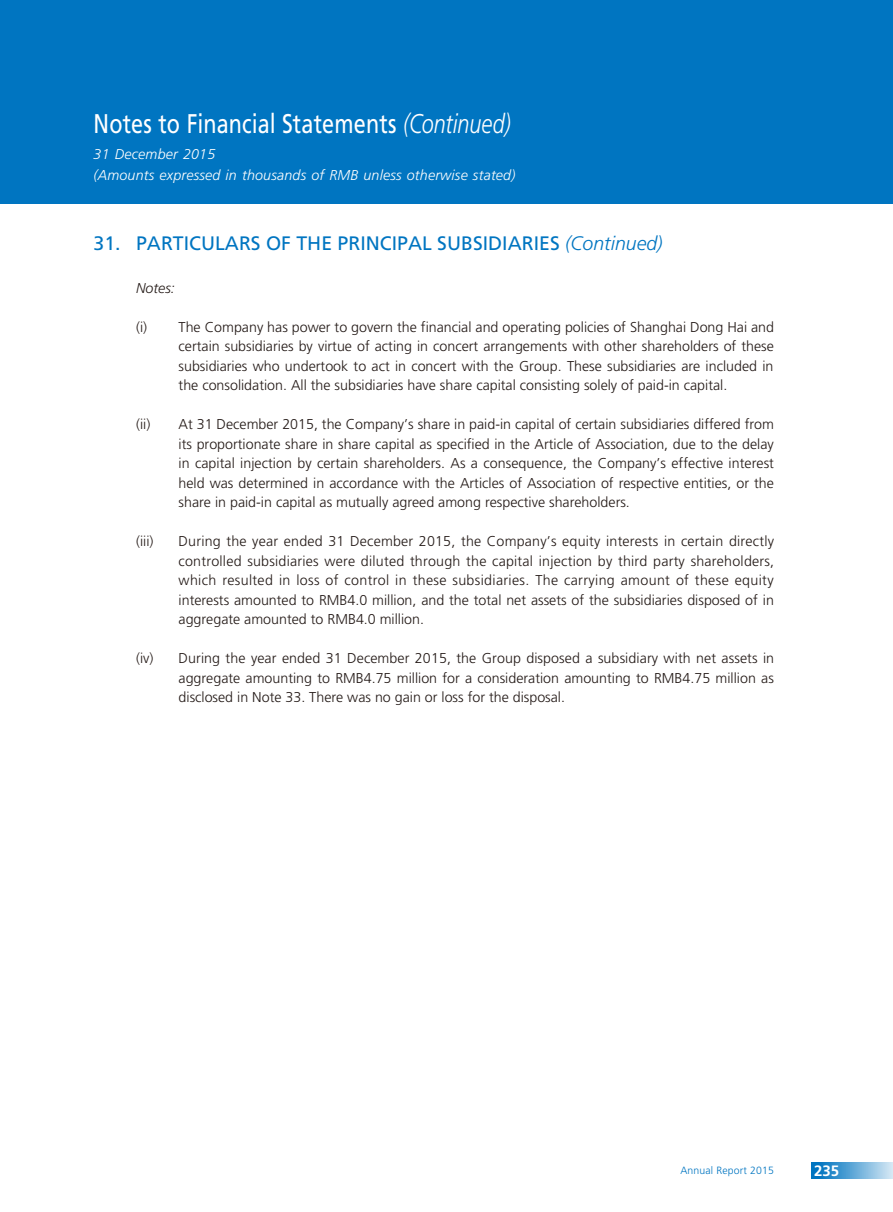
<style>
.page{position:relative;width:893px;height:1212px;background:#fff}
.page>*{position:absolute;margin:0;border:0;box-sizing:border-box;transform-origin:0 0}
.t1{font:27px "Frutiger LT Std";letter-spacing:.005em;color:#fff;scale:.8 1}
.t2{font:19.5px "Frutiger LT Std";color:#0075c1}
.t3{font:700 15px "Frutiger LT Std";color:#fff}
.t4{font:300 14.25px/19.5px "Frutiger LT Std";color:#231916;text-align:justify}
.t5{font:italic 300 14.25px/21px "Frutiger LT Std";letter-spacing:.015em;color:#fff}
.t6{font:italic 300 14.25px "Frutiger LT Std";color:#231916}
.t7{font:300 10.5px "Frutiger LT Std";letter-spacing:.015em;color:#0075c1}
.s1{font-weight:300;font-style:italic}
</style>
<div class="page">
<div style="left:0;top:0;width:893px;height:204px;background:#0075c1"></div>
<div style="left:812px;top:1162px;width:81px;height:17px;background:linear-gradient(to right,#006bbc,#d2e6f4)"></div>
<h1 class="t1" style="left:94px;top:107px;width:523px">Notes to Financial Statements <span class="s1">(Continued)</span></h1>
<p class="t5" style="left:94px;top:144px;width:423px">31 December 2015<br>(Amounts expressed in thousands of RMB unless otherwise stated)</p>
<h2 class="t2" style="left:94px;top:232px;width:571px">31. PARTICULARS OF THE PRINCIPAL SUBSIDIARIES <span class="s1">(Continued)</span></h2>
<p class="t6" style="left:136px;top:280px;width:40px">Notes:</p>
<p class="t4" style="left:179px;top:317px;width:597px;text-indent:-43px">(i) The Company has power to govern the financial and operating policies of Shanghai Dong Hai and certain subsidiaries by virtue of acting in concert arrangements with other shareholders of these subsidiaries who undertook to act in concert with the Group. These subsidiaries are included in the consolidation. All the subsidiaries have share capital consisting solely of paid-in capital.</p>
<p class="t4" style="left:179px;top:415px;width:597px;text-indent:-43px">(ii) At 31 December 2015, the Company’s share in paid-in capital of certain subsidiaries differed from its proportionate share in share capital as specified in the Article of Association, due to the delay in capital injection by certain shareholders. As a consequence, the Company’s effective interest held was determined in accordance with the Articles of Association of respective entities, or the share in paid-in capital as mutually agreed among respective shareholders.</p>
<p class="t4" style="left:136px;top:532px;width:19px">(iii)</p>
<p class="t4" style="left:179px;top:532px;width:597px">During the year ended 31 December 2015, the Company’s equity interests in certain directly controlled subsidiaries were diluted through the capital injection by third party shareholders, which resulted in loss of control in these subsidiaries. The carrying amount of these equity interests amounted to RMB4.0 million, and the total net assets of the subsidiaries disposed of in aggregate amounted to RMB4.0 million.</p>
<p class="t4" style="left:179px;top:649px;width:597px;text-indent:-43px">(iv) During the year ended 31 December 2015, the Group disposed a subsidiary with net assets in aggregate amounting to RMB4.75 million for a consideration amounting to RMB4.75 million as disclosed in Note 33. There was no gain or loss for the disposal.</p>
<p class="t7" style="left:680px;top:1164px;width:95px">Annual Report 2015</p>
<p class="t3" style="left:814px;top:1162px;width:27px">235</p>
</div>
